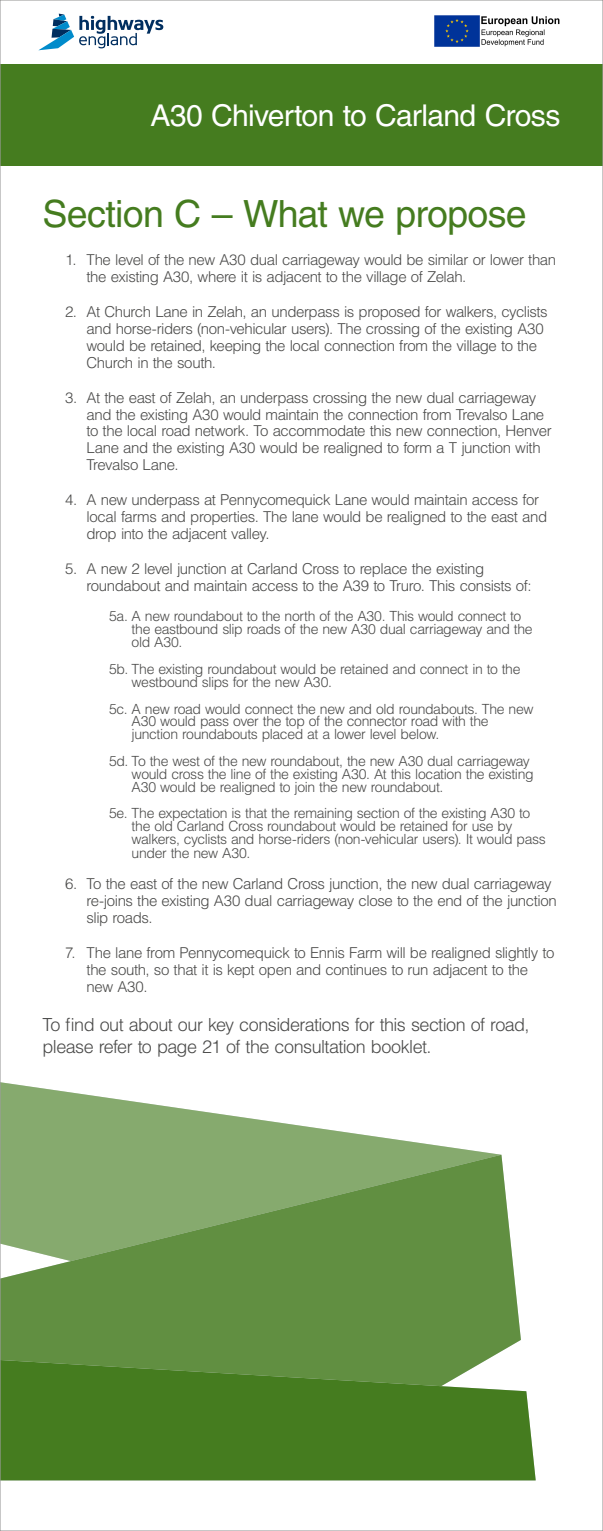
<style>
.page{position:relative;width:603px;height:1531px;background:#fff}
.page>*{position:absolute;margin:0;border:0;box-sizing:border-box;transform-origin:0 0}
.t1{font:37.5px "Helvetica LT Std";letter-spacing:-.02em;color:#457c1f}
.t2{font:30px "Helvetica LT Std";letter-spacing:-.02em;color:#fff}
.t3{font:300 18px/21.6px "Helvetica LT Std";letter-spacing:-.03em;color:#4a4a49}
.t4{font:300 15px/17px "Helvetica LT Std";letter-spacing:-.03em;color:#4a4a49}
.t5{font:300 14px/12.8px "Helvetica LT Std";letter-spacing:-.025em;color:#4a4a49}
</style>
<div class="page">
<div style="left:2px;top:1386px;width:533px;height:94px;background:#457c1f"></div>
<svg style="left:2px;top:1082px;width:499px;height:73px"></svg>
<svg style="left:2px;top:1155px;width:518px;height:231px;background:#6e9951"></svg>
<div style="left:0;top:64px;width:602px;height:102px;background:#457c1f"></div>
<img style="left:434px;top:16px;width:126px;height:30px">
<svg style="left:39px;top:14px;width:124px;height:36px"></svg>
<h2 class="t2" style="left:150px;top:98px;width:411px">A30 Chiverton to Carland Cross</h2>
<h1 class="t1" style="left:43px;top:192px;width:485px">Section C – What we propose</h1>
<p class="t4" style="left:86px;top:251px;width:471px;text-indent:-21px">1. The level of the new A30 dual carriageway would be similar or lower than the existing A30, where it is adjacent to the village of Zelah.</p>
<p class="t4" style="left:86px;top:303px;width:462px;text-indent:-21px">2. At Church Lane in Zelah, an underpass is proposed for walkers, cyclists and horse-riders (non-vehicular users). The crossing of the existing A30 would be retained, keeping the local connection from the village to the Church in the south.</p>
<p class="t4" style="left:86px;top:388px;width:466px;text-indent:-21px">3. At the east of Zelah, an underpass crossing the new dual carriageway and the existing A30 would maintain the connection from Trevalso Lane to the local road network. To accommodate this new connection, Henver Lane and the existing A30 would be realigned to form a T junction with Trevalso Lane.</p>
<p class="t4" style="left:86px;top:491px;width:462px;text-indent:-21px">4. A new underpass at Pennycomequick Lane would maintain access for local farms and properties. The lane would be realigned to the east and drop into the adjacent valley.</p>
<p class="t4" style="left:86px;top:560px;width:446px;text-indent:-21px">5. A new 2 level junction at Carland Cross to replace the existing roundabout and maintain access to the A39 to Truro. This consists of:</p>
<p class="t5" style="left:132px;top:610px;width:402px;text-indent:-23px">5a. A new roundabout to the north of the A30. This would connect to the eastbound slip roads of the new A30 dual carriageway and the old A30.</p>
<p class="t5" style="left:132px;top:662px;width:390px;text-indent:-23px">5b. The existing roundabout would be retained and connect in to the westbound slips for the new A30.</p>
<p class="t5" style="left:132px;top:702px;width:403px;text-indent:-23px">5c. A new road would connect the new and old roundabouts. The new<br>A30 would pass over the top of the connector road with the junction roundabouts placed at a lower level below.</p>
<p class="t5" style="left:132px;top:754px;width:403px;text-indent:-23px">5d. To the west of the new roundabout, the new A30 dual carriageway would cross the line of the existing A30. At this location the existing<br>A30 would be realigned to join the new roundabout.</p>
<p class="t5" style="left:132px;top:807px;width:415px;text-indent:-23px">5e. The expectation is that the remaining section of the existing A30 to the old Carland Cross roundabout would be retained for use by walkers, cyclists and horse-riders (non-vehicular users). It would pass</p>
<p class="t5" style="left:132px;top:846px;width:120px">under the new A30.</p>
<p class="t4" style="left:86px;top:875px;width:471px;text-indent:-21px">6. To the east of the new Carland Cross junction, the new dual carriageway re-joins the existing A30 dual carriageway close to the end of the junction slip roads.</p>
<p class="t4" style="left:86px;top:944px;width:469px;text-indent:-21px">7. The lane from Pennycomequick to Ennis Farm will be realigned slightly to the south, so that it is kept open and continues to run adjacent to the new A30.</p>
<p class="t3" style="left:43px;top:1014px;width:488px">To find out about our key considerations for this section of road, please refer to page 21 of the consultation booklet.</p>
</div>
